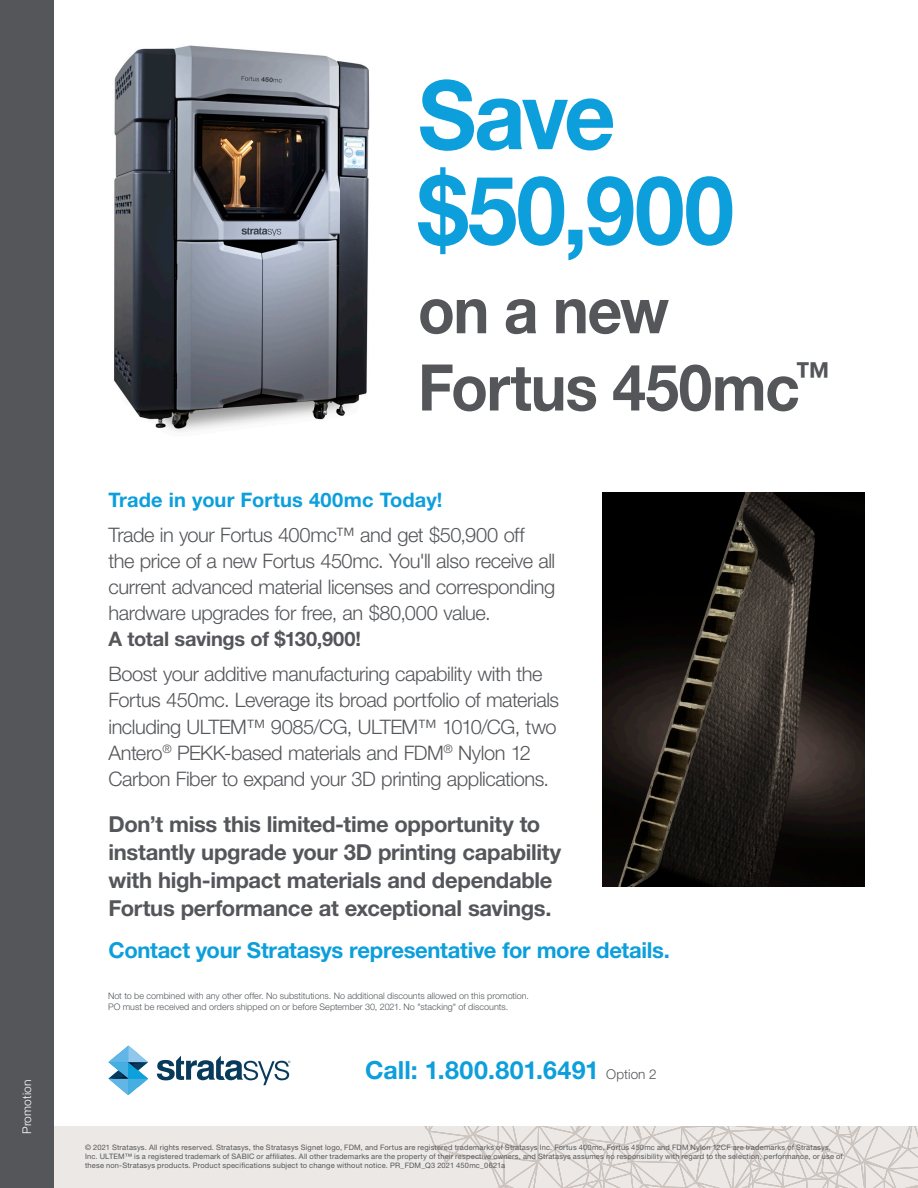
<style>
.page{position:relative;width:918px;height:1188px;background:#fff}
.page>*{position:absolute;margin:0;border:0;box-sizing:border-box;transform-origin:0 0}
.Stat{font:700 95.55px/95.2px "Helvetica Neue LT Std";letter-spacing:-.02em;color:#0c9fdc;scale:.94 1}
.Stat-2{font:700 64.35px/77.2px "Helvetica Neue LT Std";letter-spacing:-.02em;color:#54565a;scale:.94 1}
.Stat-3{font:700 25.05px "Helvetica Neue LT Std";letter-spacing:.01em;color:#0c9fdc}
.Para_Subhead{font:700 22.05px/28px "Helvetica Neue LT Std";letter-spacing:-.015em;color:#54565a}
.Para_Subhead-2{font:700 22.05px "Helvetica Neue LT Std";letter-spacing:-.015em;color:#0c9fdc}
.Para{font:300 19.95px/26.1px "Helvetica Neue LT Std";letter-spacing:-.025em;color:#54565a}
.Para_Bullets{font:700 19.95px "Helvetica Neue LT Std";letter-spacing:.005em;color:#0c9fdc}
.Folio{font:300 12px "Helvetica Neue LT Std";letter-spacing:.01em;color:#fff}
.Para_Bullets-2{font:300 9px/10.5px "Helvetica Neue LT Std";letter-spacing:.005em;color:#54565a}
.Legal_Footer{font:7.5px/9px "Helvetica Neue LT Std";letter-spacing:.02em;color:#54565a}
.s1{font-weight:700}
.s2{font-weight:300;font-size:13.5px;color:#54565a}
</style>
<div class="page">
<div style="left:0;top:0;width:54px;height:1188px;background:#54565a"></div>
<div style="left:54px;top:1127px;width:864px;height:61px;background:#ece8e5"></div>
<svg style="left:425px;top:1127px;width:493px;height:61px"></svg>
<svg style="left:157px;top:1056px;width:133px;height:29px"></svg>
<svg style="left:108px;top:1046px;width:40px;height:49px"></svg>
<img style="left:114px;top:45px;width:256px;height:387px">
<img style="left:603px;top:493px;width:262px;height:393px">
<p class="Folio" style="left:20px;top:1134px;width:56px;rotate:-90deg">Promotion</p>
<p class="Stat" style="left:418px;top:65px;width:338px">Save $50,900</p>
<p class="Stat-2" style="left:418px;top:270px;width:440px">on a new<br>Fortus 450mc<sup>™</sup></p>
<p class="Para_Bullets" style="left:108px;top:488px;width:336px">Trade in your Fortus 400mc Today!</p>
<p class="Para" style="left:108px;top:522px;width:448px">Trade in your Fortus 400mc™ and get $50,900 off the price of a new Fortus 450mc. You'll also receive all current advanced material licenses and corresponding hardware upgrades for free, an $80,000 value.<br><span class="s1">A total savings of $130,900!</span></p>
<p class="Para" style="left:108px;top:661px;width:452px">Boost your additive manufacturing capability with the Fortus 450mc. Leverage its broad portfolio of materials including ULTEM™ 9085/CG, ULTEM™ 1010/CG, two Antero<sup>®</sup> PEKK-based materials and FDM<sup>®</sup> Nylon 12<br>Carbon Fiber to expand your 3D printing applications.</p>
<p class="Para_Subhead" style="left:108px;top:809px;width:454px">Don’t miss this limited-time opportunity to instantly upgrade your 3D printing capability with high-impact materials and dependable Fortus performance at exceptional savings.</p>
<p class="Para_Subhead-2" style="left:108px;top:936px;width:563px">Contact your Stratasys representative for more details.</p>
<p class="Para_Bullets-2" style="left:108px;top:991px;width:423px">Not to be combined with any other offer. No substitutions. No additional discounts allowed on this promotion.<br>PO must be received and orders shipped on or before September 30, 2021. No "stacking" of discounts.</p>
<p class="Stat-3" style="left:365px;top:1054px;width:293px">Call: 1.800.801.6491 <span class="s2">Option 2</span></p>
<p class="Legal_Footer" style="left:85px;top:1143px;width:759px">© 2021 Stratasys. All rights reserved. Stratasys, the Stratasys Signet logo, FDM, and Fortus are registered trademarks of Stratasys Inc. Fortus 400mc, Fortus 450mc and FDM Nylon 12CF are trademarks of Stratasys,<br>Inc. ULTEM™ is a registered trademark of SABIC or affiliates. All other trademarks are the property of their respective owners, and Stratasys assumes no responsibility with regard to the selection, performance, or use of these non-Stratasys products. Product specifications subject to change without notice. PR_FDM_Q3 2021 450mc_0621a</p>
</div>
